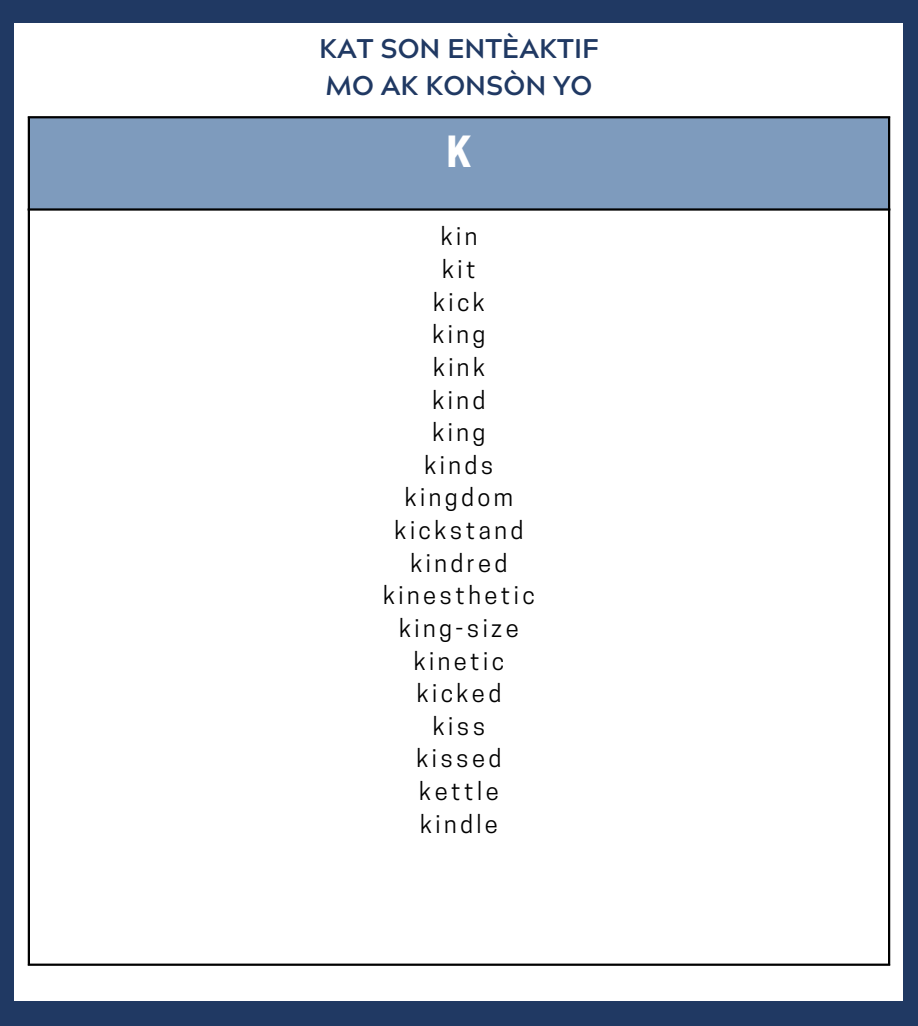
<style>
.page{position:relative;width:918px;height:1026px;background:#203963}
.page>*{position:absolute;margin:0;border:0;box-sizing:border-box;transform-origin:0 0}
.t1{font:700 40.35px "Cooper Hewitt";color:#fff}
.t2{font:700 27px/37.2px "Acherus Grotesque";color:#203963}
.t3{font:23.85px/32.7px "Cooper Hewitt";letter-spacing:.145em;color:#000;text-align:center}
</style>
<div class="page">
<div style="left:15px;top:23px;width:888px;height:978px;background:#fff"></div>
<div style="left:29px;top:117px;width:860px;height:93px;background:#7e9bbd"></div>
<hr style="left:28px;top:118px;width:2px;height:846px;background:#000">
<hr style="left:888px;top:118px;width:2px;height:846px;background:#000">
<hr style="left:28px;top:116px;width:862px;height:2px;background:#000">
<hr style="left:28px;top:208px;width:862px;height:3px;background:#000">
<hr style="left:28px;top:964px;width:862px;height:2px;background:#000">
<p class="t2" style="left:319px;top:34px;width:281px">KAT SON ENTÈAKTIF<br>MO AK KONSÒN YO</p>
<h1 class="t1" style="left:446px;top:137px;width:27px">K</h1>
<p class="t3" style="left:383px;top:223px;width:153px">kin<br>kit<br>kick<br>king<br>kink<br>kind<br>king<br>kinds kingdom kickstand kindred kinesthetic king-size kinetic kicked<br>kiss<br>kissed kettle kindle</p>
</div>
